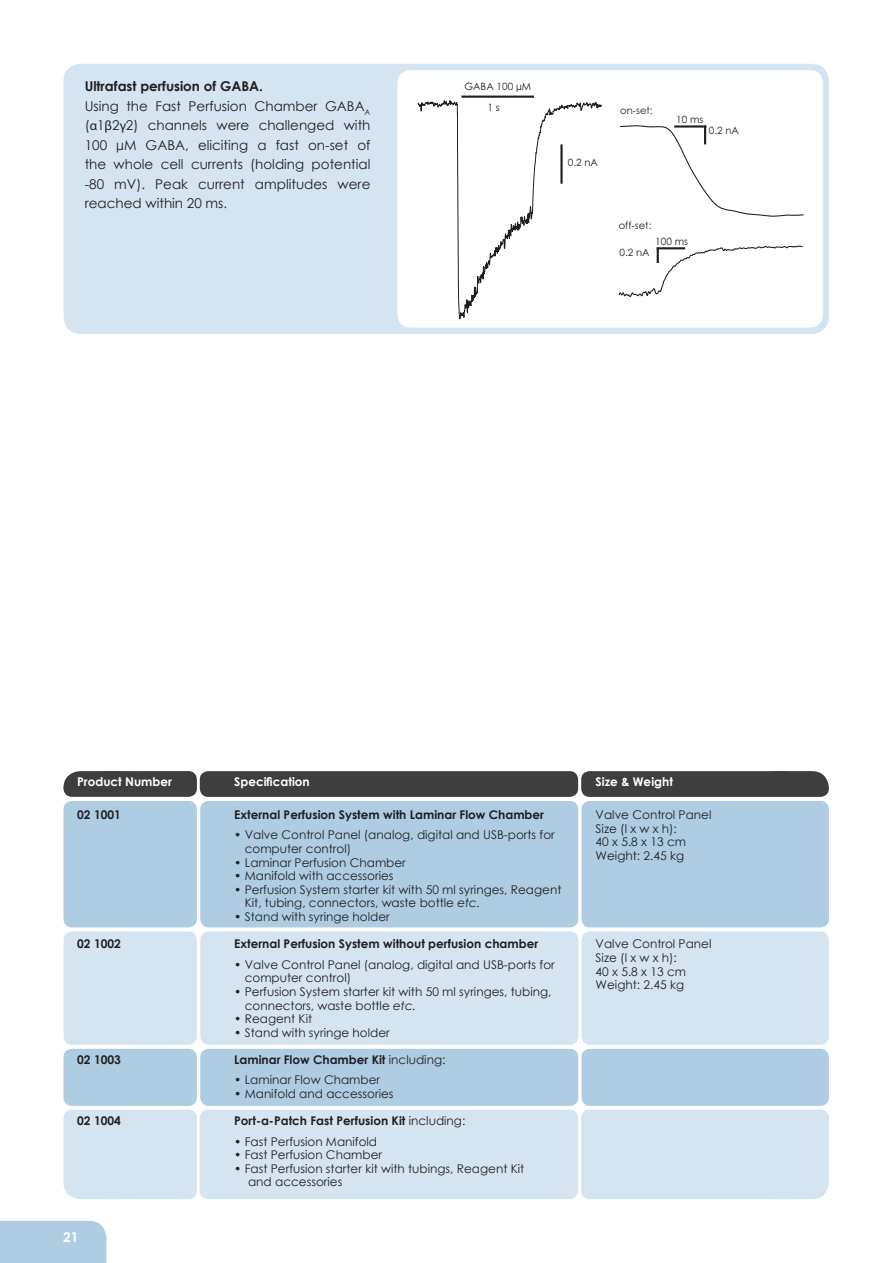
<style>
.page{position:relative;width:893px;height:1263px;background:#fff}
.page>*{position:absolute;margin:0;border:0;box-sizing:border-box;transform-origin:0 0}
.t1{font:13.5px/19.5px "Century Gothic";color:#231f20}
.t2{font:700 13.5px "Century Gothic";color:#fff}
.t3{font:12px/13.6px "Century Gothic";color:#231f20}
.t4{font:700 12px "Century Gothic";color:#231f20}
.t5{font:700 12px "Century Gothic";color:#fff}
.t6{font:10.05px "Century Gothic";color:#231f20}
.s1{font-weight:700}
.s2{font-family:"Myriad Pro"}
.s3{font-style:italic}
.s4{font-weight:400}
</style>
<div class="page">
<div style="left:63px;top:64px;width:766px;height:270px;background:#d4e4f1;border-radius:17px"></div>
<div style="left:397px;top:70px;width:426px;height:258px;background:#fff;border-radius:13px"></div>
<svg style="left:418px;top:100px;width:184px;height:219px"></svg>
<hr style="left:462px;top:96px;width:72px;height:2px;background:#231f20">
<hr style="left:560px;top:144px;width:3px;height:40px;background:#231f20">
<svg style="left:620px;top:125px;width:184px;height:92px"></svg>
<hr style="left:675px;top:125px;width:30px;height:3px;background:#231f20">
<svg style="left:618px;top:245px;width:185px;height:52px"></svg>
<div style="left:63px;top:1049px;width:134px;height:57px;background:#aecde2;border-radius:9px"></div>
<div style="left:200px;top:1049px;width:378px;height:57px;background:#aecde2;border-radius:9px"></div>
<div style="left:581px;top:1049px;width:248px;height:57px;background:#aecde2;border-radius:9px"></div>
<div style="left:63px;top:1109px;width:134px;height:90px;background:#d4e4f1"></div>
<div style="left:200px;top:1109px;width:378px;height:90px;background:#d4e4f1;border-radius:9px"></div>
<div style="left:581px;top:1109px;width:248px;height:90px;background:#d4e4f1"></div>
<svg style="left:63px;top:771px;width:134px;height:26px;background:#464647"></svg>
<div style="left:200px;top:771px;width:378px;height:26px;background:#3e3e3f;border-radius:9px"></div>
<svg style="left:581px;top:771px;width:248px;height:26px;background:#424243"></svg>
<div style="left:63px;top:931px;width:134px;height:114px;background:#d4e4f1;border-radius:9px"></div>
<div style="left:200px;top:931px;width:378px;height:114px;background:#d4e4f1;border-radius:9px"></div>
<div style="left:581px;top:931px;width:248px;height:114px;background:#d4e4f1;border-radius:9px"></div>
<div style="left:63px;top:801px;width:134px;height:126px;background:#aecde2;border-radius:9px"></div>
<div style="left:200px;top:801px;width:378px;height:126px;background:#aecde2;border-radius:9px"></div>
<div style="left:581px;top:801px;width:248px;height:126px;background:#aecde2;border-radius:9px"></div>
<div style="left:0;top:1221px;width:106px;height:42px;background:#aecde2"></div>
<p class="t1" style="left:85px;top:76px;width:287px"><span class="s1">Ultrafast perfusion of GABA.<br></span>Using the Fast Perfusion Chamber GABA<sub>A </sub>(<span class="s2">α</span>1<span class="s2">β</span>2<span class="s2">γ</span>2) channels were challenged with 100 µM GABA, eliciting a fast on-set of the whole cell currents (holding potential -80 mV). Peak current amplitudes were reached within 20 ms.</p>
<p class="t6" style="left:464px;top:82px;width:68px">GABA 100 µM</p>
<p class="t6" style="left:488px;top:104px;width:14px">1 s</p>
<p class="t6" style="left:568px;top:159px;width:32px">0.2 nA</p>
<p class="t6" style="left:620px;top:107px;width:34px">on-set:</p>
<p class="t6" style="left:676px;top:116px;width:29px">10 ms</p>
<p class="t6" style="left:709px;top:127px;width:32px">0.2 nA</p>
<p class="t6" style="left:619px;top:222px;width:34px">off-set:</p>
<p class="t6" style="left:655px;top:237px;width:34px">100 ms</p>
<p class="t6" style="left:619px;top:248px;width:32px">0.2 nA</p>
<p class="t5" style="left:77px;top:773px;width:96px">Product Number</p>
<p class="t5" style="left:234px;top:773px;width:77px">Specification</p>
<p class="t5" style="left:596px;top:773px;width:79px">Size &amp; Weight</p>
<p class="t4" style="left:77px;top:808px;width:45px">02 1001</p>
<p class="t4" style="left:234px;top:805px;width:311px">External Perfusion System with Laminar Flow Chamber</p>
<p class="t3" style="left:245px;top:828px;width:312px;text-indent:-11px"><span class="s1">•</span> Valve Control Panel (analog, digital and USB-ports for computer control)</p>
<p class="t3" style="left:234px;top:855px;width:173px">• Laminar Perfusion Chamber</p>
<p class="t3" style="left:234px;top:869px;width:161px">• Manifold with accessories</p>
<p class="t3" style="left:245px;top:882px;width:318px;text-indent:-11px">• Perfusion System starter kit with 50 ml syringes, Reagent<br>Kit, tubing, connectors, waste bottle <span class="s3">etc.</span></p>
<p class="t3" style="left:234px;top:910px;width:157px"><span class="s3">•</span> Stand with syringe holder</p>
<p class="t3" style="left:596px;top:808px;width:117px">Valve Control Panel<br>Size (l x w x h):<br>40 x 5.8 x 13 cm<br>Weight: 2.45 kg</p>
<p class="t4" style="left:77px;top:937px;width:45px">02 1002</p>
<p class="t4" style="left:234px;top:935px;width:306px">External Perfusion System without perfusion chamber</p>
<p class="t3" style="left:245px;top:957px;width:312px;text-indent:-11px"><span class="s1">•</span> Valve Control Panel (analog, digital and USB-ports for computer control)</p>
<p class="t3" style="left:245px;top:984px;width:308px;text-indent:-11px">• Perfusion System starter kit with 50 ml syringes, tubing, connectors, waste bottle <span class="s3">etc.</span></p>
<p class="t3" style="left:234px;top:1012px;width:80px"><span class="s3">•</span> Reagent Kit</p>
<p class="t3" style="left:234px;top:1025px;width:157px"><span class="s3">•</span> Stand with syringe holder</p>
<p class="t4" style="left:77px;top:1053px;width:45px">02 1003</p>
<p class="t4" style="left:234px;top:1050px;width:213px">Laminar Flow Chamber Kit <span class="s4">including:</span></p>
<p class="t3" style="left:234px;top:1073px;width:147px">• Laminar Flow Chamber</p>
<p class="t3" style="left:234px;top:1087px;width:161px">• Manifold and accessories</p>
<p class="t4" style="left:77px;top:1114px;width:45px">02 1004</p>
<p class="t4" style="left:234px;top:1112px;width:233px">Port-a-Patch Fast Perfusion Kit <span class="s4">including:</span></p>
<p class="t3" style="left:234px;top:1134px;width:144px">• Fast Perfusion Manifold</p>
<p class="t3" style="left:234px;top:1148px;width:149px">• Fast Perfusion Chamber</p>
<p class="t3" style="left:248px;top:1161px;width:278px;text-indent:-14px">• Fast Perfusion starter kit with tubings, Reagent Kit and accessories</p>
<p class="t2" style="left:63px;top:1229px;width:17px">21</p>
<p class="t3" style="left:596px;top:937px;width:117px">Valve Control Panel<br>Size (l x w x h):<br>40 x 5.8 x 13 cm<br>Weight: 2.45 kg</p>
</div>
